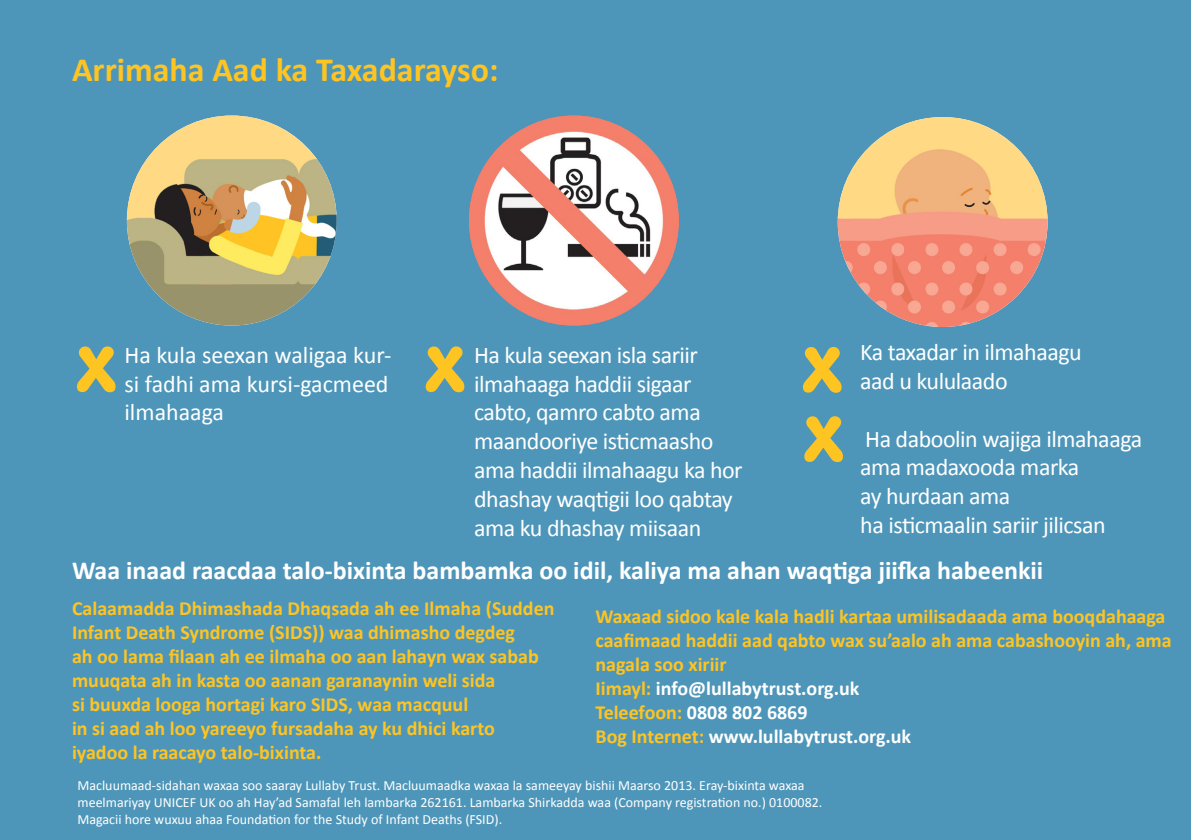
<style>
.page{position:relative;width:1191px;height:840px;background:#fff}
.page>*{position:absolute;margin:0;border:0;box-sizing:border-box;transform-origin:0 0}
.t1{font:700 78.6px "B Preplay";color:#fec422}
.t2{font:700 34px "Calibri";color:#fec422}
.t3{font:700 26px "Calibri";color:#fff}
.t4{font:24px "Calibri";letter-spacing:-.02em;color:#fff}
.t5{font:24px/28.8px "Calibri";color:#fff}
.t6{font:700 20px "Calibri";color:#fec422}
.t7{font:700 20px "Calibri";color:#fff}
.t8{font:14px/16.8px "Calibri";color:#fff}
.s1{color:#fec422}
</style>
<div class="page">
<div style="left:0;top:0;width:1191px;height:839px;background:#4e96b9"></div>
<img style="left:127px;top:115px;width:210px;height:210px;border-radius:105px">
<img style="left:469px;top:115px;width:210px;height:210px;border-radius:105px">
<img style="left:837px;top:117px;width:210px;height:210px;border-radius:105px">
<p class="t2" style="left:72px;top:47px;width:428px">Arrimaha Aad ka Taxadarayso:</p>
<p class="t4" style="left:860px;top:337px;width:223px">Ka taxadar in ilmahaagu</p>
<p class="t4" style="left:860px;top:365px;width:149px">aad u kululaado</p>
<p class="t1" style="left:75px;top:315px;width:44px">x</p>
<p class="t4" style="left:474px;top:339px;width:225px">Ha kula seexan isla sariir</p>
<p class="t1" style="left:424px;top:315px;width:44px">x</p>
<p class="t1" style="left:801px;top:315px;width:44px">x</p>
<p class="t1" style="left:803px;top:384px;width:44px">x</p>
<p class="t5" style="left:124px;top:340px;width:268px">Ha kula seexan waligaa kur&shy;si fadhi ama kursi-gacmeed</p>
<p class="t5" style="left:124px;top:398px;width:101px">ilmahaaga</p>
<p class="t4" style="left:474px;top:368px;width:219px">ilmahaaga haddii sigaar</p>
<p class="t4" style="left:474px;top:397px;width:228px">cabto, qamro cabto ama</p>
<p class="t4" style="left:474px;top:426px;width:241px">maandooriye isticmaasho</p>
<p class="t4" style="left:474px;top:454px;width:270px">ama haddii ilmahaagu ka hor</p>
<p class="t4" style="left:474px;top:483px;width:260px">dhashay waqtigii loo qabtay</p>
<p class="t4" style="left:474px;top:512px;width:229px">ama ku dhashay miisaan</p>
<p class="t4" style="left:865px;top:423px;width:278px">Ha daboolin wajiga ilmahaaga</p>
<p class="t4" style="left:860px;top:452px;width:221px">ama madaxooda marka</p>
<p class="t4" style="left:860px;top:481px;width:152px">ay hurdaan ama</p>
<p class="t4" style="left:860px;top:509px;width:247px">ha isticmaalin sariir jilicsan</p>
<p class="t3" style="left:72px;top:553px;width:972px">Waa inaad raacdaa talo-bixinta bambamka oo idil, kaliya ma ahan waqtiga jiifka habeenkii</p>
<p class="t6" style="left:72px;top:595px;width:484px">Calaamadda Dhimashada Dhaqsada ah ee Ilmaha (Sudden</p>
<p class="t6" style="left:72px;top:619px;width:444px">Infant Death Syndrome (SIDS)) waa dhimasho degdeg</p>
<p class="t6" style="left:72px;top:643px;width:468px">ah oo lama filaan ah ee ilmaha oo aan lahayn wax sabab</p>
<p class="t6" style="left:72px;top:667px;width:425px">muuqata ah in kasta oo aanan garanaynin weli sida</p>
<p class="t6" style="left:72px;top:691px;width:398px">si buuxda looga hortagi karo SIDS, waa macquul</p>
<p class="t6" style="left:72px;top:715px;width:424px">in si aad ah loo yareeyo fursadaha ay ku dhici karto</p>
<p class="t6" style="left:72px;top:739px;width:251px">iyadoo la raacayo talo-bixinta.</p>
<p class="t6" style="left:595px;top:603px;width:571px">Waxaad sidoo kale kala hadli kartaa umilisadaada ama booqdahaaga</p>
<p class="t6" style="left:595px;top:627px;width:578px">caafimaad haddii aad qabto wax su’aalo ah ama cabashooyin ah, ama</p>
<p class="t6" style="left:595px;top:651px;width:133px">nagala soo xiriir</p>
<p class="t7" style="left:595px;top:675px;width:265px"><span class="s1">Iimayl:</span> info@lullabytrust.org.uk</p>
<p class="t7" style="left:595px;top:699px;width:214px"><span class="s1">Teleefoon:</span> 0808 802 6869</p>
<p class="t7" style="left:595px;top:723px;width:317px"><span class="s1">Bog Internet:</span> www.lullabytrust.org.uk</p>
<p class="t8" style="left:77px;top:776px;width:746px">Macluumaad-sidahan waxaa soo saaray Lullaby Trust. Macluumaadka waxaa la sameeyay bishii Maarso 2013. Eray-bixinta waxaa meelmariyay UNICEF UK oo ah Hay’ad Samafal leh lambarka 262161. Lambarka Shirkadda waa (Company registration no.) 0100082.<br>Magacii hore wuxuu ahaa Foundation for the Study of Infant Deaths (FSID).</p>
</div>
